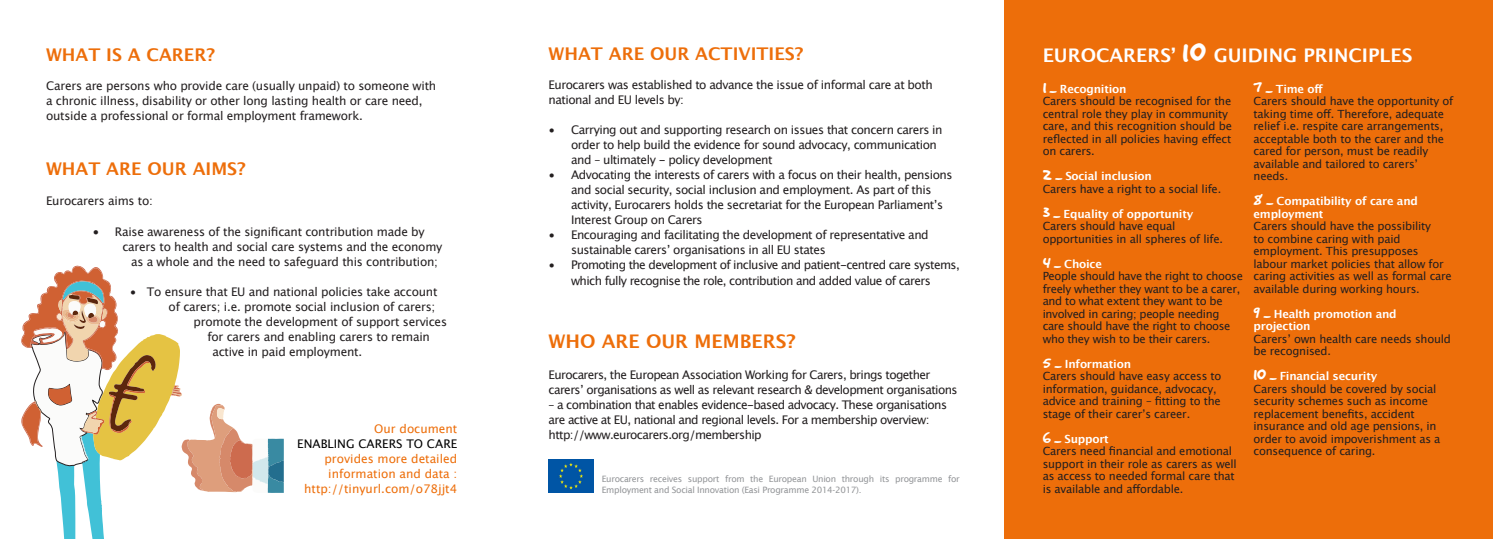
<style>
.page{position:relative;width:1496px;height:539px;background:#fff}
.page>*{position:absolute;margin:0;border:0;box-sizing:border-box;transform-origin:0 0}
.t1{font:700 18.75px "Lucida Grande";color:#fff}
.t2{font:700 18.75px "Lucida Grande";color:#ed6e0a}
.t3{font:700 17.5px "Lucida Grande";color:#ed6e0a}
.t4{font:11.88px/15px "Lucida Grande";letter-spacing:-.04em;color:#231f20}
.t5{font:11.88px/15px "Lucida Grande";letter-spacing:-.02em;color:#231f20}
.t6{font:11.88px/15px "Lucida Grande";color:#ed6e0a;text-align:right}
.t7{font:11.25px/12.5px "Lucida Grande";letter-spacing:-.02em;color:#231f20}
.t8{font:700 11.25px/12.5px "Lucida Grande";letter-spacing:-.02em;color:#fff}
.t9{font:8.75px/11.2px "Lucida Sans";letter-spacing:-.03em;color:#939598}
.s1{font-size:12.5px}
.s2{color:#000}
.s3{font-family:"Good Dog";font-weight:400;font-size:37.5px}
.s4{font-family:"Good Dog";font-weight:400;font-size:21.25px}
</style>
<div class="page">
<div style="left:1004px;top:0;width:488px;height:539px;background:#ed6e0a"></div>
<img style="left:548px;top:460px;width:45px;height:32px">
<svg style="left:21px;top:265px;width:263px;height:274px"></svg>
<p class="t3" style="left:46px;top:40px;width:171px">WHAT IS A CARER?</p>
<p class="t5" style="left:46px;top:78px;width:391px">Carers are persons who provide care (usually unpaid) to someone with a chronic illness, disability or other long lasting health or care need, outside a professional or formal employment framework.</p>
<p class="t3" style="left:46px;top:154px;width:201px">WHAT ARE OUR AIMS?</p>
<p class="t5" style="left:46px;top:193px;width:108px">Eurocarers aims to:</p>
<p class="t5" style="left:92px;top:224px;width:334px"><span class="s1">•</span> Raise awareness of the significant contribution made by</p>
<p class="t5" style="left:122px;top:239px;width:321px">carers to health and social care systems and the economy</p>
<p class="t5" style="left:131px;top:254px;width:308px">as a whole and the need to safeguard this contribution;</p>
<p class="t5" style="left:130px;top:284px;width:309px">• To ensure that EU and national policies take account</p>
<p class="t5" style="left:169px;top:299px;width:268px">of carers; i.e. promote social inclusion of carers;</p>
<p class="t5" style="left:194px;top:314px;width:255px">promote the development of support services</p>
<p class="t5" style="left:207px;top:329px;width:224px">for carers and enabling carers to remain</p>
<p class="t5" style="left:212px;top:344px;width:151px">active in paid employment.</p>
<p class="t6" style="left:297px;top:421px;width:161px">Our document<br><span class="s2">ENABLING CARERS TO CARE </span>provides more detailed information and data :</p>
<p class="t6" style="left:304px;top:481px;width:154px">http://tinyurl.com/o78jjt4</p>
<p class="t3" style="left:548px;top:39px;width:256px">WHAT ARE OUR ACTIVITIES?</p>
<p class="t4" style="left:548px;top:77px;width:386px">Eurocarers was established to advance the issue of informal care at both national and EU levels by:</p>
<p class="t4" style="left:571px;top:122px;width:373px;text-indent:-22px">• Carrying out and supporting research on issues that concern carers in order to help build the evidence for sound advocacy, communication and – ultimately - policy development</p>
<p class="t4" style="left:571px;top:167px;width:383px;text-indent:-22px">• Advocating the interests of carers with a focus on their health, pensions and social security, social inclusion and employment. As part of this activity, Eurocarers holds the secretariat for the European Parliament’s Interest Group on Carers</p>
<p class="t4" style="left:571px;top:227px;width:359px;text-indent:-22px">• Encouraging and facilitating the development of representative and sustainable carers’ organisations in all EU states</p>
<p class="t4" style="left:548px;top:256px;width:413px;line-height:16.2px;text-align:center">• Promoting the development of inclusive and patient-centred care systems, which fully recognise the role, contribution and added value of carers</p>
<p class="t2" style="left:548px;top:326px;width:249px">WHO ARE OUR MEMBERS?</p>
<p class="t4" style="left:548px;top:367px;width:410px">Eurocarers, the European Association Working for Carers, brings together carers’ organisations as well as relevant research &amp; development organisations</p>
<p class="t4" style="left:548px;top:397px;width:400px">– a combination that enables evidence-based advocacy. These organisations are active at EU, national and regional levels. For a membership overview: http://www.eurocarers.org/membership</p>
<p class="t9" style="left:601px;top:473px;width:359px">Eurocarers receives support from the European Union through its programme for<br>Employment and Social Innovation (Easi Programme 2014-2017).</p>
<p class="t1" style="left:1042px;top:40px;width:371px">EUROCARERS’ <span class="s3">10</span> GUIDING PRINCIPLES</p>
<p class="t8" style="left:1042px;top:82px;width:85px"><span class="s4">1 -</span> Recognition</p>
<p class="t7" style="left:1042px;top:95px;width:191px">Carers should be recognised for the central role they play in community care, and this recognition should be reflected in all policies having effect on carers.</p>
<p class="t8" style="left:1042px;top:170px;width:111px"><span class="s4">2 -</span> Social inclusion</p>
<p class="t7" style="left:1042px;top:182px;width:180px">Carers have a right to a social life.</p>
<p class="t8" style="left:1042px;top:207px;width:152px"><span class="s4">3 -</span> Equality of opportunity</p>
<p class="t7" style="left:1042px;top:220px;width:182px">Carers should have equal opportunities in all spheres of life.</p>
<p class="t8" style="left:1042px;top:257px;width:61px"><span class="s4">4 -</span> Choice</p>
<p class="t7" style="left:1042px;top:270px;width:202px">People should have the right to choose freely whether they want to be a carer, and to what extent they want to be involved in caring; people needing care should have the right to choose who they wish to be their carers.</p>
<p class="t8" style="left:1042px;top:357px;width:90px"><span class="s4">5 -</span> Information</p>
<p class="t7" style="left:1042px;top:370px;width:180px">Carers should have easy access to information, guidance, advocacy, advice and training – fitting to the stage of their carer’s career.</p>
<p class="t8" style="left:1042px;top:432px;width:68px"><span class="s4">6 -</span> Support</p>
<p class="t7" style="left:1042px;top:445px;width:196px">Carers need financial and emotional support in their role as carers as well as access to needed formal care that is available and affordable.</p>
<p class="t8" style="left:1253px;top:82px;width:71px"><span class="s4">7 -</span> Time off</p>
<p class="t7" style="left:1253px;top:95px;width:201px">Carers should have the opportunity of taking time off. Therefore, adequate relief i.e. respite care arrangements, acceptable both to the carer and the cared for person, must be readily available and tailored to carers’ needs.</p>
<p class="t8" style="left:1253px;top:195px;width:166px"><span class="s4">8 -</span> Compatibility of care and employment</p>
<p class="t7" style="left:1253px;top:220px;width:200px">Carers should have the possibility<br>to combine caring with paid employment. This presupposes labour market policies that allow for caring activities as well as formal care available during working hours.</p>
<p class="t8" style="left:1253px;top:307px;width:145px"><span class="s4">9 -</span> Health promotion and projection</p>
<p class="t7" style="left:1253px;top:332px;width:199px">Carers’ own health care needs should be recognised.</p>
<p class="t8" style="left:1253px;top:370px;width:125px"><span class="s4">10 -</span> Financial security</p>
<p class="t7" style="left:1253px;top:382px;width:188px">Carers should be covered by social security schemes such as income replacement benefits, accident insurance and old age pensions, in order to avoid impoverishment as a consequence of caring.</p>
</div>
